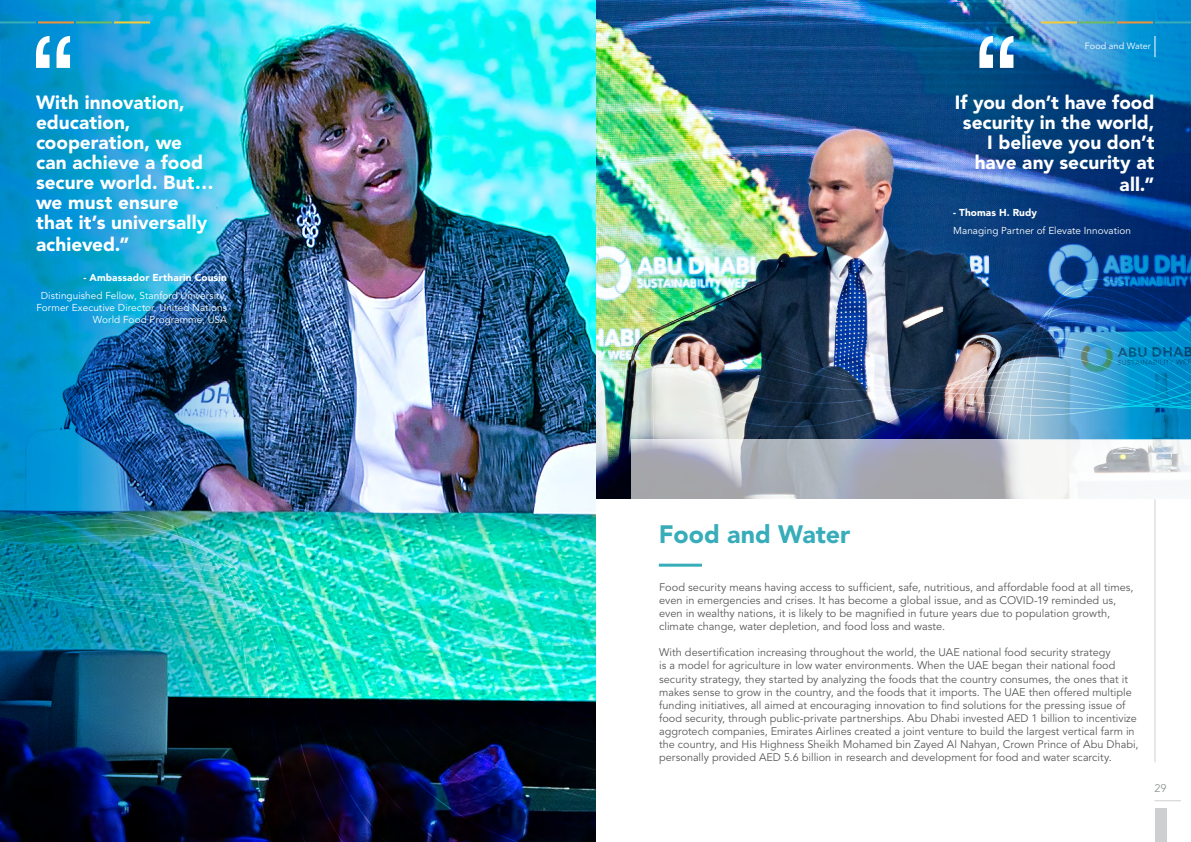
<style>
.page{position:relative;width:1191px;height:842px;background:#fff}
.page>*{position:absolute;margin:0;border:0;box-sizing:border-box;transform-origin:0 0}
.Head-Head{font:900 25px "Avenir LT Std";color:#37adba}
.Sub-Headline_Body{font:900 19px/20px "Avenir LT Std";color:#fff}
.Body_Text_1{font:11px/13px "Avenir LT Std";color:#58595b}
.t1{font:11px "Avenir LT Std";color:#939598}
.Sub-Headline_Body-2{font:10px/12px "Avenir LT Std";letter-spacing:.005em;color:#fff;text-align:right}
.Sub-Headline_Body-3{font:900 10px "Avenir LT Std";letter-spacing:.015em;color:#fff}
.Quotation_12{font:9px "Avenir LT Std";letter-spacing:.01em;color:#fff}
</style>
<div class="page">
<img style="left:312px;top:0;width:283px;height:842px">
<img style="left:0;top:0;width:312px;height:447px">
<hr style="left:0;top:21px;width:36px;height:2px;background:#37adba">
<hr style="left:76px;top:21px;width:36px;height:2px;background:#70ba5d">
<hr style="left:38px;top:21px;width:36px;height:2px;background:#f19239">
<hr style="left:114px;top:21px;width:36px;height:2px;background:#f4cc37">
<svg style="left:0;top:828px;width:557px;height:14px;background:#030421"></svg>
<svg style="left:0;top:803px;width:589px;height:25px;background:#030825"></svg>
<img style="left:0;top:778px;width:595px;height:25px">
<img style="left:0;top:754px;width:595px;height:24px">
<svg style="left:0;top:730px;width:595px;height:24px;background:#061426"></svg>
<svg style="left:0;top:708px;width:595px;height:22px;background:#061322"></svg>
<img style="left:0;top:690px;width:595px;height:18px">
<img style="left:0;top:676px;width:595px;height:14px">
<img style="left:0;top:665px;width:595px;height:11px">
<img style="left:0;top:447px;width:595px;height:216px">
<svg style="left:36px;top:36px;width:34px;height:32px"></svg>
<img style="left:596px;top:0;width:347px;height:499px">
<img style="left:943px;top:0;width:248px;height:230px">
<svg style="left:700px;top:429px;width:491px;height:10px;background:#3a6390"></svg>
<svg style="left:678px;top:425px;width:513px;height:4px;background:#456d98"></svg>
<img style="left:596px;top:230px;width:595px;height:195px">
<svg style="left:631px;top:439px;width:560px;height:60px"></svg>
<hr style="left:659px;top:564px;width:43px;height:3px;background:#37adba">
<hr style="left:1041px;top:21px;width:36px;height:2px;background:#f4cc37">
<hr style="left:1117px;top:21px;width:36px;height:2px;background:#f19239">
<hr style="left:1079px;top:21px;width:36px;height:2px;background:#70ba5d">
<hr style="left:1155px;top:21px;width:36px;height:2px;background:#37adba">
<svg style="left:1154px;top:36px;width:1px;height:21px"></svg>
<svg style="left:979px;top:36px;width:34px;height:32px"></svg>
<hr style="left:1154px;top:499px;width:1px;height:263px;background:#939598">
<div style="left:1155px;top:808px;width:11px;height:33px;background:#cecfd0"></div>
<svg style="left:1154px;top:800px;width:26px;height:1px"></svg>
<p class="Sub-Headline_Body" style="left:36px;top:92px;width:179px">With innovation, education, cooperation, we can achieve a food secure world. But… we must ensure that it’s universally</p>
<p class="Sub-Headline_Body" style="left:36px;top:235px;width:95px">achieved.”</p>
<p class="Sub-Headline_Body-3" style="left:83px;top:272px;width:145px">- Ambassador Ertharin Cousin</p>
<p class="Sub-Headline_Body-2" style="left:36px;top:290px;width:192px">Distinguished Fellow, Stanford University,<br>Former Executive Director, United Nations<br>World Food Programme, USA</p>
<p class="Quotation_12" style="left:1084px;top:41px;width:68px">Food and Water</p>
<p class="Sub-Headline_Body" style="left:954px;top:92px;width:201px;text-align:right">If you don’t have food security in the world,<br>I believe you don’t have any security at</p>
<p class="Sub-Headline_Body" style="left:1119px;top:175px;width:36px">all.”</p>
<p class="Sub-Headline_Body-3" style="left:953px;top:207px;width:85px">- Thomas H. Rudy</p>
<p class="Sub-Headline_Body-2" style="left:953px;top:225px;width:179px">Managing Partner of Elevate Innovation</p>
<p class="Head-Head" style="left:659px;top:519px;width:193px">Food and Water</p>
<p class="Body_Text_1" style="left:659px;top:581px;width:476px">Food security means having access to sufficient, safe, nutritious, and affordable food at all times, even in emergencies and crises. It has become a global issue, and as COVID-19 reminded us, even in wealthy nations, it is likely to be magnified in future years due to population growth, climate change, water depletion, and food loss and waste.</p>
<p class="Body_Text_1" style="left:659px;top:646px;width:481px">With desertification increasing throughout the world, the UAE national food security strategy<br>is a model for agriculture in low water environments. When the UAE began their national food security strategy, they started by analyzing the foods that the country consumes, the ones that it makes sense to grow in the country, and the foods that it imports. The UAE then offered multiple funding initiatives, all aimed at encouraging innovation to find solutions for the pressing issue of food security, through public-private partnerships. Abu Dhabi invested AED 1 billion to incentivize aggrotech companies, Emirates Airlines created a joint venture to build the largest vertical farm in the country, and His Highness Sheikh Mohamed bin Zayed Al Nahyan, Crown Prince of Abu Dhabi, personally provided AED 5.6 billion in research and development for food and water scarcity.</p>
<p class="t1" style="left:1154px;top:782px;width:14px">29</p>
</div>
